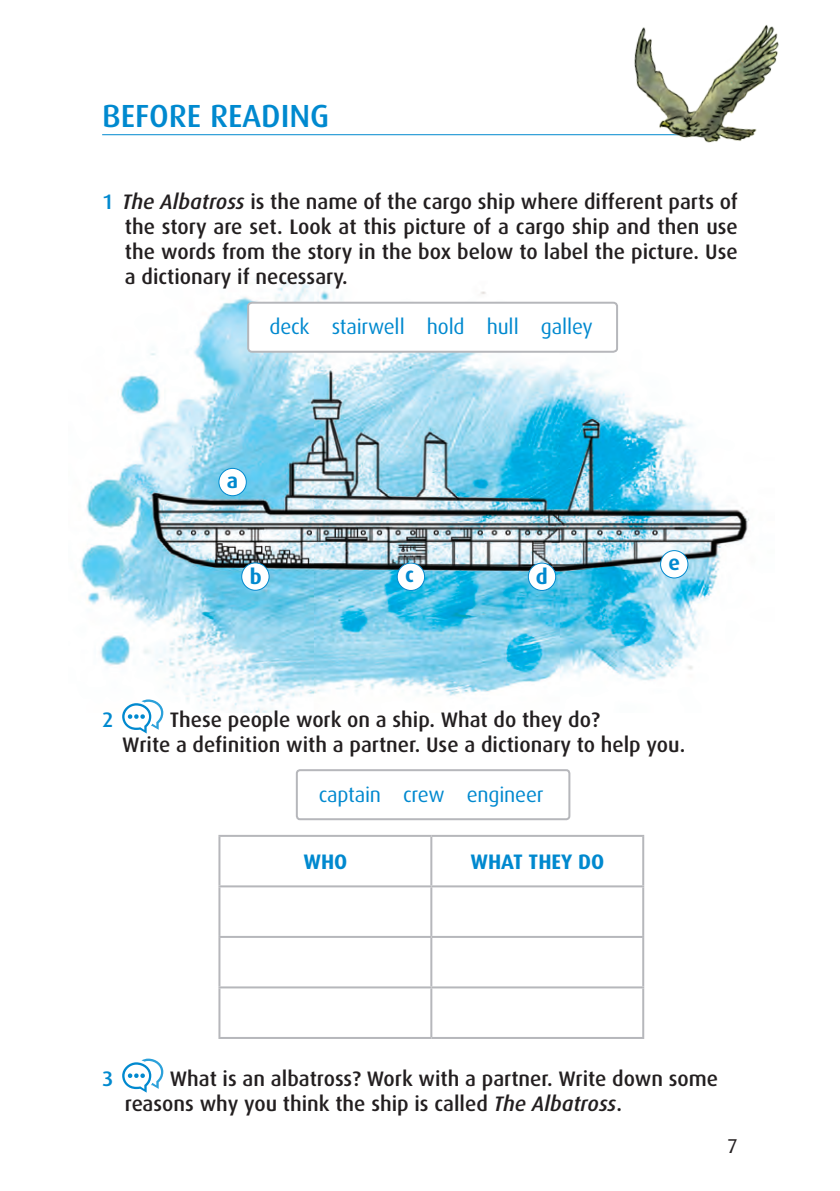
<style>
.page{position:relative;width:840px;height:1191px;background:#fff}
.page>*{position:absolute;margin:0;border:0;box-sizing:border-box;transform-origin:0 0}
.t1{font:500 32px "Dax";color:#0089cf}
.t2{font:500 21px/25px "Dax";color:#231f20}
.t3{font:21px "Dax";letter-spacing:-.01em;color:#0089cf}
.t4{font:700 21px "Dax";color:#0089cf}
.t5{font:500 21px "Dax";color:#0089cf}
.t6{font:20px "Dax";color:#231f20}
.s1{color:#0089cf}
.s2{font-style:italic}
</style>
<div class="page">
<div style="left:296px;top:769px;width:274px;height:51px;border:2px solid #b6b7bb;border-radius:3px"></div>
<img style="left:81px;top:278px;width:668px;height:434px">
<div style="left:241px;top:563px;width:28px;height:27px;background:#fff;border-radius:50%"></div>
<div style="left:241px;top:562px;width:28px;height:29px;border:1px solid #0089cf;border-radius:50%"></div>
<div style="left:219px;top:468px;width:27px;height:28px;background:#fff;border-radius:50%"></div>
<div style="left:218px;top:468px;width:29px;height:28px;border:1px solid #0089cf;border-radius:50%"></div>
<div style="left:397px;top:563px;width:27px;height:27px;background:#fff;border-radius:50%"></div>
<div style="left:396px;top:562px;width:29px;height:29px;border:1px solid #0089cf;border-radius:50%"></div>
<div style="left:528px;top:563px;width:27px;height:27px;background:#fff;border-radius:50%"></div>
<div style="left:527px;top:562px;width:29px;height:29px;border:1px solid #0089cf;border-radius:50%"></div>
<div style="left:660px;top:550px;width:27px;height:28px;background:#fff;border-radius:50%"></div>
<div style="left:659px;top:550px;width:29px;height:28px;border:1px solid #0089cf;border-radius:50%"></div>
<svg style="left:122px;top:699px;width:41px;height:34px"></svg>
<hr style="left:218px;top:835px;width:213px;height:2px;background:#b6b7bb">
<hr style="left:218px;top:837px;width:2px;height:48px;background:#b6b7bb">
<hr style="left:431px;top:835px;width:213px;height:2px;background:#b6b7bb">
<hr style="left:430px;top:837px;width:2px;height:48px;background:#b6b7bb">
<hr style="left:642px;top:837px;width:2px;height:48px;background:#b6b7bb">
<hr style="left:218px;top:885px;width:213px;height:2px;background:#b6b7bb">
<hr style="left:218px;top:887px;width:2px;height:49px;background:#b6b7bb">
<hr style="left:431px;top:885px;width:213px;height:2px;background:#b6b7bb">
<hr style="left:430px;top:887px;width:2px;height:49px;background:#b6b7bb">
<hr style="left:642px;top:887px;width:2px;height:49px;background:#b6b7bb">
<hr style="left:218px;top:936px;width:213px;height:2px;background:#b6b7bb">
<hr style="left:218px;top:938px;width:2px;height:48px;background:#b6b7bb">
<hr style="left:431px;top:936px;width:213px;height:2px;background:#b6b7bb">
<hr style="left:430px;top:938px;width:2px;height:48px;background:#b6b7bb">
<hr style="left:642px;top:938px;width:2px;height:48px;background:#b6b7bb">
<hr style="left:218px;top:986px;width:213px;height:2px;background:#b6b7bb">
<hr style="left:218px;top:988px;width:2px;height:49px;background:#b6b7bb">
<hr style="left:431px;top:986px;width:213px;height:2px;background:#b6b7bb">
<hr style="left:430px;top:988px;width:2px;height:49px;background:#b6b7bb">
<hr style="left:642px;top:988px;width:2px;height:49px;background:#b6b7bb">
<hr style="left:218px;top:1037px;width:213px;height:2px;background:#b6b7bb">
<hr style="left:431px;top:1037px;width:213px;height:2px;background:#b6b7bb">
<svg style="left:122px;top:1058px;width:41px;height:34px"></svg>
<div style="left:248px;top:303px;width:368px;height:49px;background:#fff;border-radius:4px"></div>
<div style="left:247px;top:302px;width:370px;height:51px;border:2px solid #b6b7bb;border-radius:4px"></div>
<hr style="left:102px;top:134px;width:635px;height:1px;background:#0089cf">
<img style="left:606px;top:25px;width:173px;height:118px">
<h1 class="t1" style="left:102px;top:98px;width:229px">BEFORE READING</h1>
<p class="t2" style="left:125px;top:190px;width:614px;text-align:justify;text-indent:-23px"><span class="s1">1</span> <span class="s2">The Albatross</span> is the name of the cargo ship where different parts of the story are set. Look at this picture of a cargo ship and then use the words from the story in the box below to label the picture. Use a dictionary if necessary.</p>
<p class="t3" style="left:269px;top:315px;width:325px">deck stairwell hold hull galley</p>
<p class="t4" style="left:227px;top:468px;width:13px">a</p>
<p class="t4" style="left:249px;top:565px;width:13px">b</p>
<p class="t4" style="left:405px;top:563px;width:10px">c</p>
<p class="t4" style="left:535px;top:565px;width:13px">d</p>
<p class="t4" style="left:668px;top:551px;width:13px">e</p>
<p class="t5" style="left:102px;top:708px;width:13px">2</p>
<p class="t2" style="left:122px;top:707px;width:564px;text-indent:48px">These people work on a ship. What do they do?<br>Write a definition with a partner. Use a dictionary to help you.</p>
<p class="t3" style="left:318px;top:783px;width:226px">captain crew engineer</p>
<p class="t4" style="left:303px;top:850px;width:46px">WHO</p>
<p class="t4" style="left:470px;top:850px;width:135px">WHAT THEY DO</p>
<p class="t5" style="left:102px;top:1067px;width:13px">3</p>
<p class="t2" style="left:125px;top:1066px;width:594px;text-indent:45px">What is an albatross? Work with a partner. Write down some reasons why you think the ship is called <span class="s2">The Albatross</span>.</p>
<p class="t6" style="left:726px;top:1135px;width:12px">7</p>
</div>
